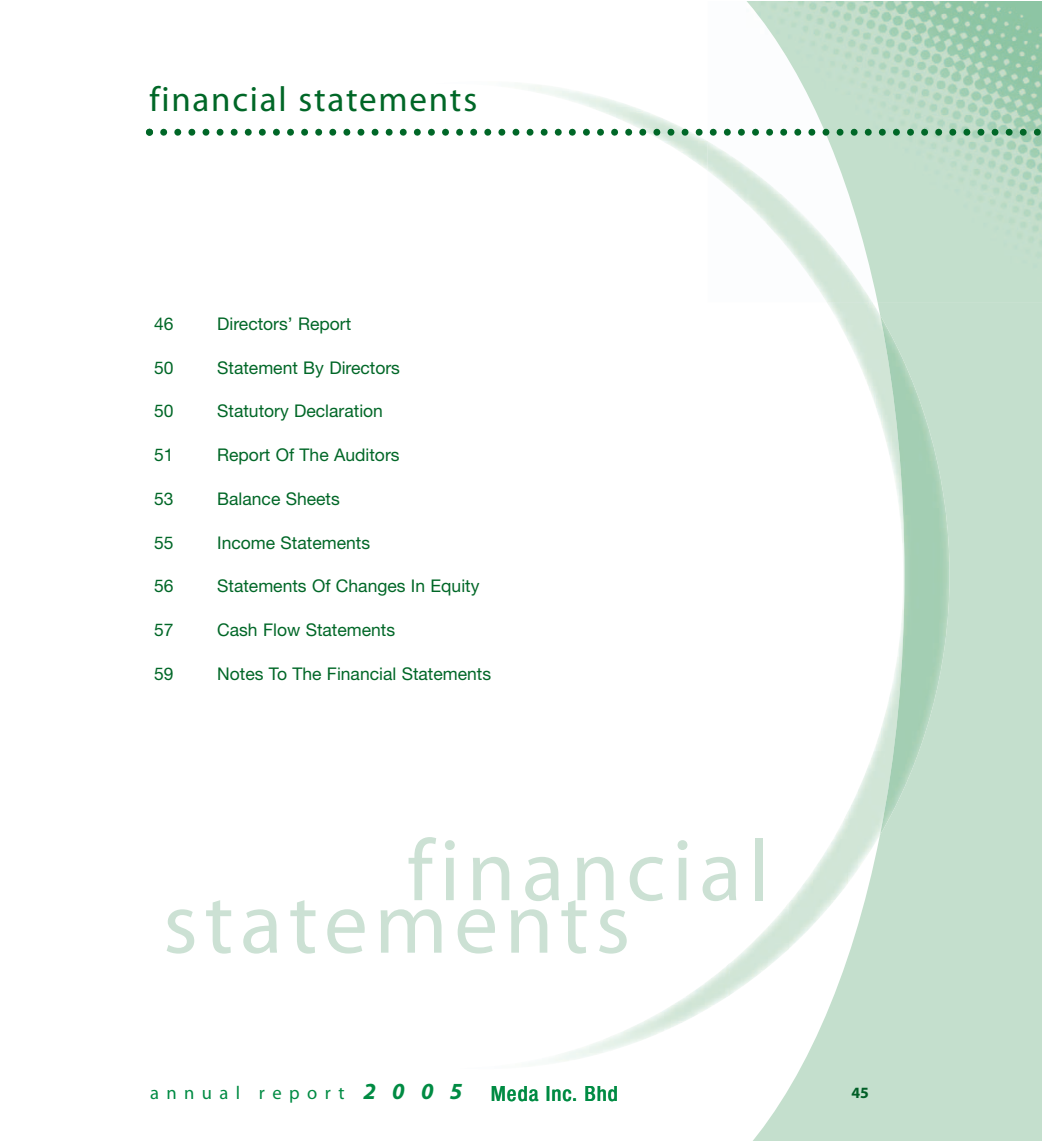
<style>
.page{position:relative;width:1042px;height:1141px;background:#fff}
.page>*{position:absolute;margin:0;border:0;box-sizing:border-box;transform-origin:0 0}
.t1{font:87.5px "Myriad";letter-spacing:.075em;color:#cce1d4}
.t2{font:35px "Myriad";letter-spacing:.05em;color:#006727}
.t3{font:500 condensed 21px "Helvetica Neue";color:#008b43}
.t4{font:18.55px "Myriad";color:#008b43}
.t5{font:17.5px "Helvetica Neue";color:#006727}
.t6{font:700 15.75px "Myriad";color:#015f27}
.s1{font-family:"Myriad";font-weight:700;font-style:italic;font-stretch:normal;font-size:23.1px}
</style>
<div class="page">
<img style="left:445px;top:85px;width:261px;height:56px">
<svg style="left:733px;top:302px;width:308px;height:839px;fill:#c4dfcd"></svg>
<img style="left:880px;top:315px;width:69px;height:520px">
<img style="left:735px;top:2px;width:306px;height:300px">
<svg style="left:146px;top:129px;width:895px;height:7px"></svg>
<h2 class="t2" style="left:149px;top:86px;width:329px">financial statements</h2>
<p class="t5" style="left:154px;top:317px;width:21px">46</p>
<p class="t5" style="left:217px;top:317px;width:136px">Directors’ Report</p>
<p class="t5" style="left:154px;top:361px;width:21px">50</p>
<p class="t5" style="left:217px;top:361px;width:184px">Statement By Directors</p>
<p class="t5" style="left:154px;top:405px;width:21px">50</p>
<p class="t5" style="left:217px;top:405px;width:167px">Statutory Declaration</p>
<p class="t5" style="left:154px;top:449px;width:21px">51</p>
<p class="t5" style="left:217px;top:449px;width:184px">Report Of The Auditors</p>
<p class="t5" style="left:154px;top:492px;width:21px">53</p>
<p class="t5" style="left:217px;top:492px;width:124px">Balance Sheets</p>
<p class="t5" style="left:154px;top:536px;width:21px">55</p>
<p class="t5" style="left:217px;top:536px;width:154px">Income Statements</p>
<p class="t5" style="left:154px;top:580px;width:21px">56</p>
<p class="t5" style="left:217px;top:580px;width:264px">Statements Of Changes In Equity</p>
<p class="t5" style="left:154px;top:624px;width:21px">57</p>
<p class="t5" style="left:217px;top:624px;width:179px">Cash Flow Statements</p>
<p class="t5" style="left:154px;top:667px;width:21px">59</p>
<p class="t5" style="left:217px;top:667px;width:275px">Notes To The Financial Statements</p>
<h1 class="t1" style="left:407px;top:838px;width:363px">financial</h1>
<h1 class="t1" style="left:163px;top:890px;width:468px">statements</h1>
<p class="t4" style="left:150px;top:1086px;width:182px">annual repor</p>
<p class="t3" style="left:363px;top:1086px;width:256px"><span class="s1">2 0 0 5</span> Meda Inc. Bhd</p>
<p class="t6" style="left:851px;top:1087px;width:19px">45</p>
</div>
